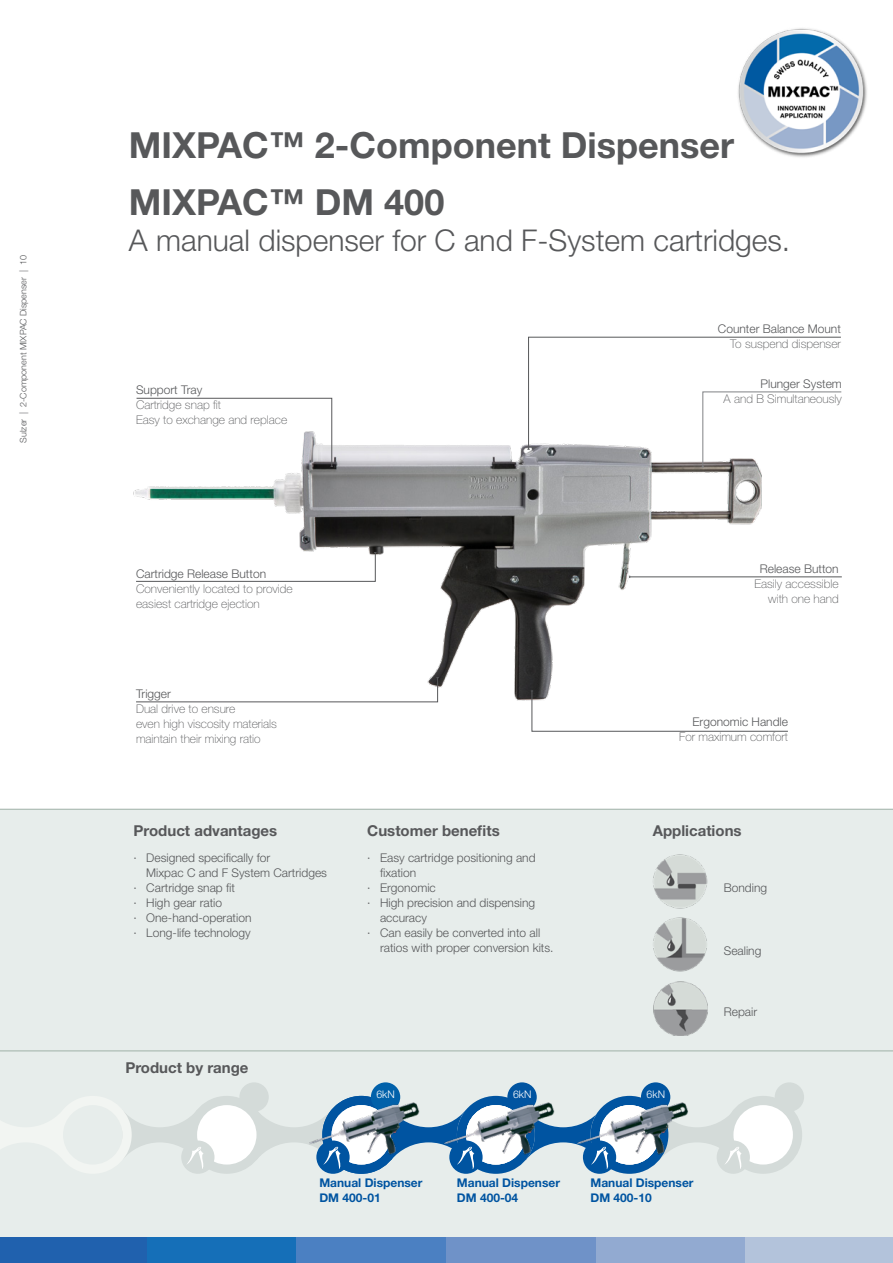
<style>
.page{position:relative;width:893px;height:1263px;background:#fff}
.page>*{position:absolute;margin:0;border:0;box-sizing:border-box;transform-origin:0 0}
.Titel_1_NoTOC{font:700 36px "Helvetica Neue LT Std";color:#57585a}
.Titel_1{font:700 36px "Helvetica Neue LT Std";color:#57585a}
.Titel_2{font:300 30px "Helvetica Neue LT Std";color:#57585a}
.Titel_4{font:700 15px "Helvetica Neue LT Std";color:#57585a}
.Bodytext_8pt{font:300 12px/15px "Helvetica Neue LT Std";color:#57585a}
.Bodytext_thin_8pt{font:100 12px/15px "Helvetica Neue LT Std";color:#57585a}
.Produkt_by_force_bol{font:700 12px/14.4px "Helvetica Neue LT Std";color:#0054a1}
.bullet{font:300 12px "Helvetica Neue LT Std";color:#57585a}
.Bodytext_7pt_invers{font:300 10.5px "Helvetica Neue LT Std";color:#fff}
.t1{font:300 9px "Helvetica Neue LT Std";color:#57585a}
</style>
<div class="page">
<div style="left:0;top:809px;width:893px;height:454px;background:#e7edeb"></div>
<div style="left:147px;top:1238px;width:150px;height:25px;background:#156fb8"></div>
<div style="left:297px;top:1238px;width:149px;height:25px;background:#4b80c2"></div>
<div style="left:446px;top:1238px;width:150px;height:25px;background:#6f92c8"></div>
<div style="left:596px;top:1238px;width:149px;height:25px;background:#92aad1"></div>
<div style="left:745px;top:1238px;width:148px;height:25px;background:#b3c3db"></div>
<div style="left:0;top:1238px;width:147px;height:25px;background:#2061ae"></div>
<hr style="left:0;top:1051px;width:893px;height:1px;background:#9fb1a7">
<hr style="left:0;top:809px;width:893px;height:1px;background:#9fb1a7">
<img style="left:738px;top:28px;width:129px;height:129px">
<img style="left:653px;top:854px;width:54px;height:54px">
<img style="left:653px;top:917px;width:54px;height:55px">
<img style="left:653px;top:981px;width:55px;height:54px">
<div style="left:724px;top:1096px;width:78px;height:78px;background:#d4dbd9;border-radius:50%"></div>
<div style="left:188px;top:1096px;width:78px;height:78px;background:#d4dbd9;border-radius:50%"></div>
<div style="left:197px;top:1105px;width:60px;height:59px;background:#fff;border-radius:50%"></div>
<div style="left:733px;top:1105px;width:60px;height:59px;background:#fff;border-radius:50%"></div>
<div style="left:181px;top:1140px;width:33px;height:34px;background:#d4dbd9;border-radius:50%"></div>
<div style="left:717px;top:1140px;width:33px;height:34px;background:#d4dbd9;border-radius:50%"></div>
<div style="left:239px;top:1082px;width:30px;height:30px;background:#d4dbd9;border-radius:50%"></div>
<div style="left:371px;top:1082px;width:29px;height:30px;background:#0161aa;border-radius:50%"></div>
<div style="left:507px;top:1082px;width:30px;height:30px;background:#0054a1;border-radius:50%"></div>
<div style="left:641px;top:1082px;width:29px;height:30px;background:#0054a1;border-radius:50%"></div>
<div style="left:775px;top:1082px;width:29px;height:30px;background:#d4dbd9;border-radius:50%"></div>
<svg style="left:0;top:1096px;width:206px;height:78px"></svg>
<svg style="left:256px;top:1096px;width:488px;height:78px"></svg>
<img style="left:133px;top:444px;width:628px;height:259px">
<svg style="left:136px;top:552px;width:240px;height:30px"></svg>
<svg style="left:136px;top:677px;width:303px;height:25px"></svg>
<svg style="left:531px;top:690px;width:257px;height:42px"></svg>
<hr style="left:630px;top:577px;width:212px;height:1px;background:#57585a">
<svg style="left:527px;top:337px;width:315px;height:131px"></svg>
<svg style="left:136px;top:398px;width:197px;height:69px"></svg>
<p class="t1" style="left:18px;top:443px;width:189px;rotate:-90deg">Sulzer | 2-Component MIXPAC Dispenser | 10</p>
<p class="Titel_1_NoTOC" style="left:129px;top:122px;width:607px">MIXPAC™ 2-Component Dispenser</p>
<p class="Titel_1" style="left:129px;top:180px;width:317px">MIXPAC™ DM 400</p>
<p class="Titel_2" style="left:129px;top:222px;width:663px">A manual dispenser for C and F-System cartridges.</p>
<p class="Bodytext_8pt" style="left:136px;top:382px;width:68px">Support Tray</p>
<p class="Bodytext_thin_8pt" style="left:136px;top:397px;width:86px">Cartridge snap fit</p>
<p class="Bodytext_thin_8pt" style="left:136px;top:412px;width:153px">Easy to exchange and replace</p>
<p class="Bodytext_8pt" style="left:136px;top:566px;width:132px">Cartridge Release Button</p>
<p class="Bodytext_thin_8pt" style="left:136px;top:581px;width:158px">Conveniently located to provide easiest cartridge ejection</p>
<p class="Bodytext_8pt" style="left:136px;top:686px;width:36px">Trigger</p>
<p class="Bodytext_thin_8pt" style="left:136px;top:701px;width:142px">Dual drive to ensure<br>even high viscosity materials maintain their mixing ratio</p>
<p class="Bodytext_8pt" style="left:718px;top:321px;width:124px">Counter Balance Mount</p>
<p class="Bodytext_thin_8pt" style="left:730px;top:336px;width:112px">To suspend dispenser</p>
<p class="Bodytext_8pt" style="left:761px;top:376px;width:83px">Plunger System</p>
<p class="Bodytext_thin_8pt" style="left:724px;top:391px;width:120px">A and B Simultaneously</p>
<p class="Bodytext_8pt" style="left:760px;top:561px;width:80px">Release Button</p>
<p class="Bodytext_thin_8pt" style="left:754px;top:576px;width:86px;text-align:right">Easily accessible with one hand</p>
<p class="Bodytext_8pt" style="left:692px;top:714px;width:97px">Ergonomic Handle</p>
<p class="Bodytext_thin_8pt" style="left:679px;top:729px;width:110px">For maximum comfort</p>
<p class="Titel_4" style="left:134px;top:821px;width:145px">Product advantages</p>
<p class="Titel_4" style="left:367px;top:821px;width:134px">Customer benefits</p>
<p class="Titel_4" style="left:653px;top:821px;width:90px">Applications</p>
<p class="Bodytext_8pt" style="left:146px;top:850px;width:182px;text-indent:-13px">· Designed specifically for<br>Mixpac C and F System Cartridges</p>
<p class="Bodytext_8pt" style="left:134px;top:880px;width:103px">· Cartridge snap fit</p>
<p class="Bodytext_8pt" style="left:134px;top:895px;width:90px">· High gear ratio</p>
<p class="Bodytext_8pt" style="left:134px;top:910px;width:119px">· One-hand-operation</p>
<p class="Bodytext_8pt" style="left:134px;top:925px;width:119px">· Long-life technology</p>
<p class="Bodytext_8pt" style="left:380px;top:850px;width:157px;text-indent:-13px">· Easy cartridge positioning and fixation</p>
<p class="Bodytext_8pt" style="left:367px;top:880px;width:70px">· Ergonomic</p>
<p class="Bodytext_8pt" style="left:380px;top:895px;width:157px;text-indent:-13px">· High precision and dispensing accuracy</p>
<p class="Bodytext_8pt" style="left:380px;top:925px;width:175px;text-indent:-13px">· Can easily be converted into all ratios with proper conversion kits.</p>
<p class="Bodytext_8pt" style="left:724px;top:880px;width:45px">Bonding</p>
<p class="Bodytext_8pt" style="left:724px;top:943px;width:39px">Sealing</p>
<p class="Titel_4" style="left:125px;top:1058px;width:125px">Product by range</p>
<p class="Bodytext_7pt_invers" style="left:376px;top:1087px;width:20px">6kN</p>
<p class="Bodytext_7pt_invers" style="left:513px;top:1087px;width:20px">6kN</p>
<p class="Bodytext_7pt_invers" style="left:647px;top:1087px;width:20px">6kN</p>
<p class="bullet" style="left:724px;top:1004px;width:35px">Repair</p>
<p class="Produkt_by_force_bol" style="left:319px;top:1175px;width:105px">Manual Dispenser<br>DM 400-01</p>
<p class="Produkt_by_force_bol" style="left:457px;top:1175px;width:105px">Manual Dispenser<br>DM 400-04</p>
<p class="Produkt_by_force_bol" style="left:590px;top:1175px;width:105px">Manual Dispenser<br>DM 400-10</p>
</div>
